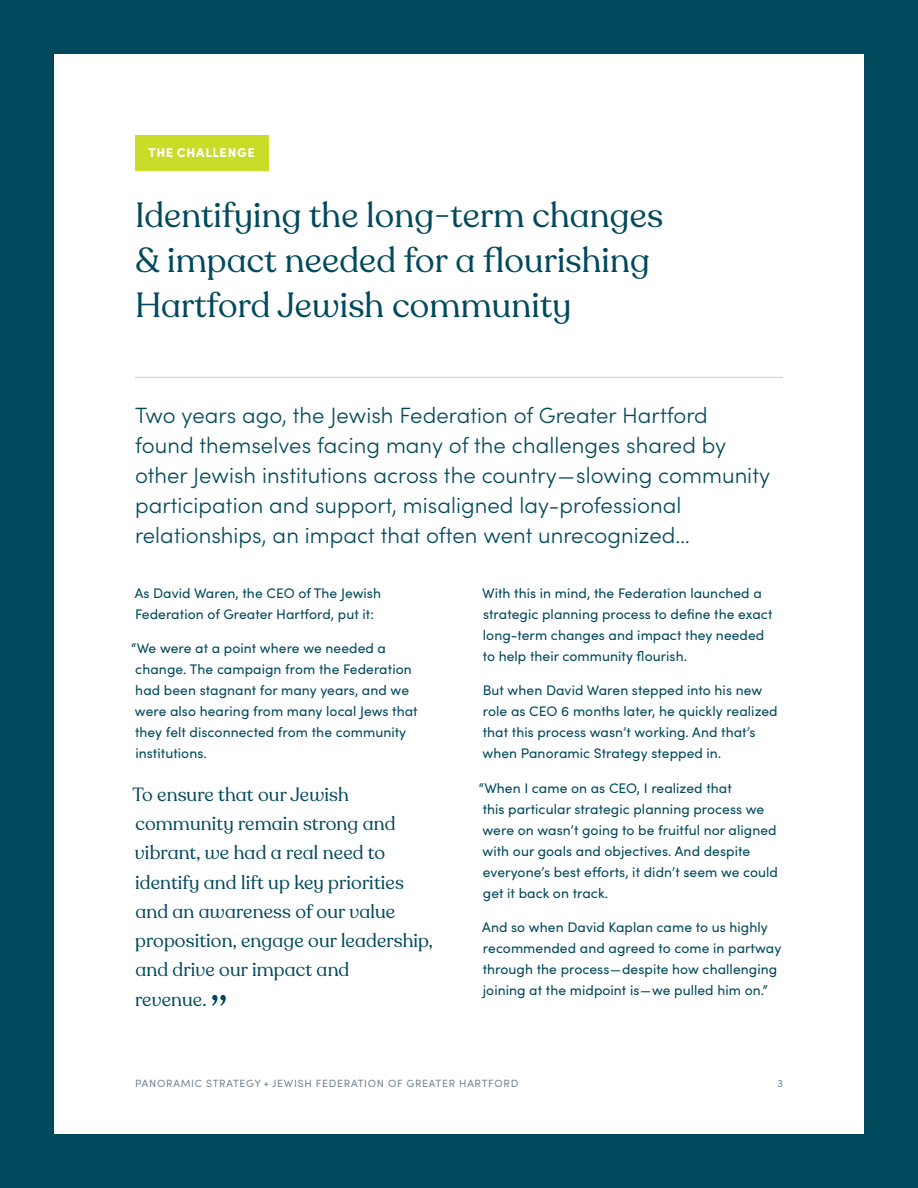
<style>
.page{position:relative;width:918px;height:1188px;background:#00495c}
.page>*{position:absolute;margin:0;border:0;box-sizing:border-box;transform-origin:0 0}
.t1{font:34.5px/45px "Recoleta Alt";letter-spacing:.005em;color:#00495c}
.t2{font:300 22.2px/30px "Sofia Pro";letter-spacing:.005em;color:#00495c}
.t3{font:18.9px/29.2px "Recoleta Alt";letter-spacing:.005em;color:#00495c}
.t4{font:13.8px/21px "Sofia Pro";letter-spacing:.005em;color:#00495c}
.t5{font:900 12.75px "Sofia Pro";letter-spacing:.055em;color:#fff}
.t6{font:10.5px "Sofia Pro";letter-spacing:.07em;color:#748593}
</style>
<div class="page">
<div style="left:54px;top:54px;width:810px;height:1080px;background:#fff"></div>
<svg style="left:212px;top:995px;width:14px;height:11px"></svg>
<div style="left:135px;top:135px;width:133px;height:36px;background:#c8dc28"></div>
<hr style="left:135px;top:377px;width:648px;height:1px;background:#c7cdd2">
<p class="t5" style="left:149px;top:143px;width:108px">THE CHALLENGE</p>
<p class="t1" style="left:135px;top:193px;width:530px">Identifying the long-term changes &amp; impact needed for a flourishing<br>Hartford Jewish community</p>
<p class="t2" style="left:135px;top:399px;width:637px">Two years ago, the Jewish Federation of Greater Hartford found themselves facing many of the challenges shared by other Jewish institutions across the country—slowing community participation and support, misaligned lay-professional relationships, an impact that often went unrecognized…</p>
<p class="t4" style="left:135px;top:581px;width:248px">As David Waren, the CEO of The Jewish<br>Federation of Greater Hartford, put it:</p>
<p class="t4" style="left:131px;top:637px;width:288px">“We were at a point where we needed a change. The campaign from the Federation had been stagnant for many years, and we were also hearing from many local Jews that they felt disconnected from the community institutions.</p>
<p class="t3" style="left:133px;top:780px;width:302px">To ensure that our Jewish community remain strong and vibrant, we had a real need to identify and lift up key priorities and an awareness of our value proposition, engage our leadership, and drive our impact and<br>revenue.</p>
<p class="t4" style="left:482px;top:581px;width:292px">With this in mind, the Federation launched a strategic planning process to define the exact long-term changes and impact they needed to help their community flourish.</p>
<p class="t4" style="left:483px;top:679px;width:297px">But when David Waren stepped into his new role as CEO 6 months later, he quickly realized that this process wasn’t working. And that’s when Panoramic Strategy stepped in.</p>
<p class="t4" style="left:479px;top:776px;width:301px">“When I came on as CEO, I realized that<br>this particular strategic planning process we were on wasn’t going to be fruitful nor aligned with our goals and objectives. And despite everyone’s best efforts, it didn’t seem we could get it back on track.</p>
<p class="t4" style="left:482px;top:916px;width:301px">And so when David Kaplan came to us highly recommended and agreed to come in partway through the process—despite how challenging joining at the midpoint is—we pulled him on.”</p>
<p class="t6" style="left:135px;top:1076px;width:385px">PANORAMIC STRATEGY + JEWISH FEDERATION OF GREATER HARTFORD</p>
<p class="t6" style="left:778px;top:1076px;width:7px">3</p>
</div>
